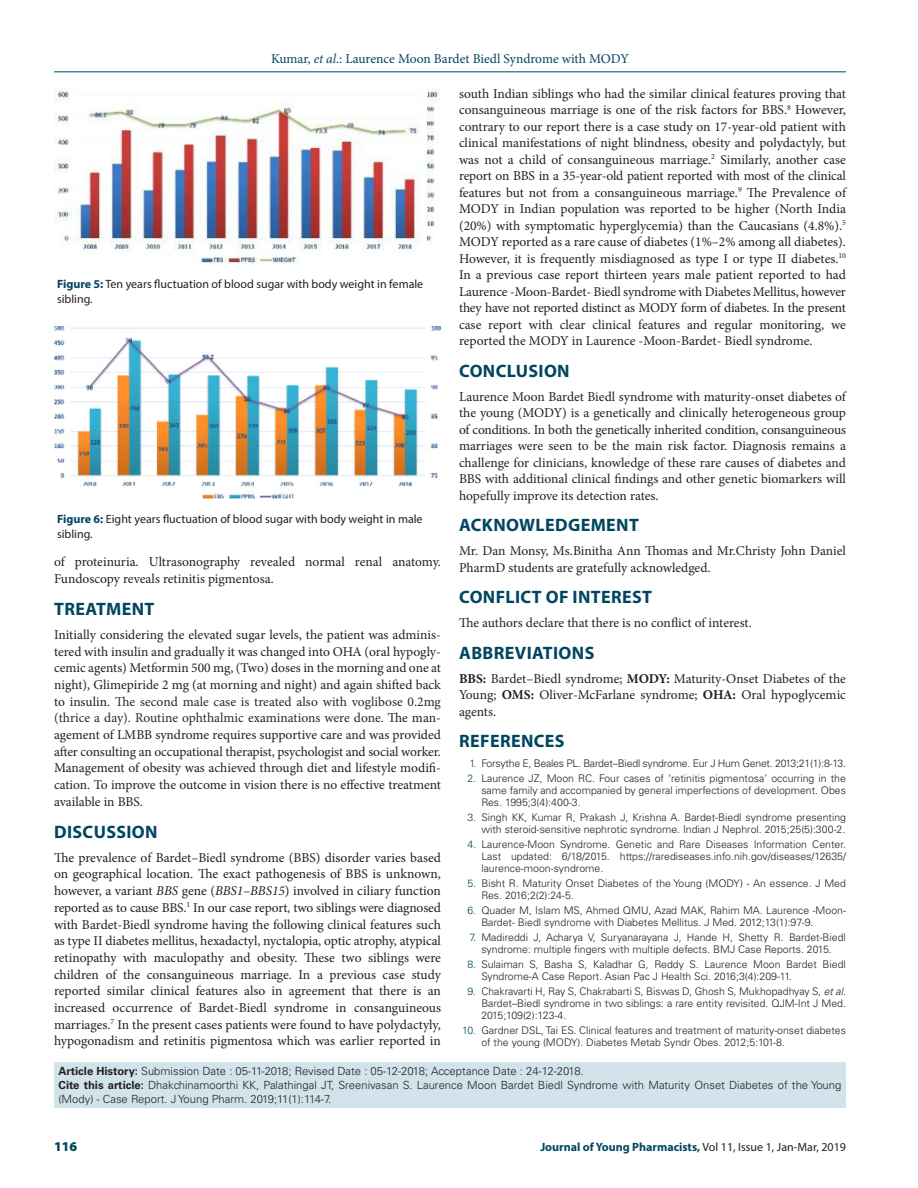
<style>
.page{position:relative;width:918px;height:1188px;background:#fff}
.page>*{position:absolute;margin:0;border:0;box-sizing:border-box;transform-origin:0 0}
._1_HD{font:700 18px "Myriad Pro";letter-spacing:.02em;color:#004661}
.TXT{font:13.5px/16.5px "Minion Pro";letter-spacing:-.005em;color:#231f20;text-align:justify}
.t1{font:13.5px "Minion Pro";letter-spacing:-.005em;color:#004661}
.LRH{font:900 13.5px "Myriad Pro";color:#004661}
.FIG_CAP{font:12px/15px "Myriad Pro";color:#231f20}
.LRH-2{font:700 12px "Myriad Pro";color:#004661}
.ABS_TXT{font:300 11.25px/14.2px "Univers LT Std";color:#231f20}
.t2{font:300 10.5px/12px "Univers LT Std";color:#231f20}
.t3{font:300 10.5px "Univers LT Std";letter-spacing:-.02em;color:#231f20}
.s1{font-style:italic}
.s2{font-weight:700;color:#004661}
.s3{color:#2a2a2a}
.s4{font-weight:700}
.s5{color:#004661}
.s6{font-weight:400;color:#231f20}
</style>
<div class="page">
<hr style="left:54px;top:72px;width:792px;height:1px;background:#004661">
<img style="left:55px;top:88px;width:385px;height:176px">
<img style="left:54px;top:326px;width:387px;height:173px">
<div style="left:54px;top:1062px;width:792px;height:46px;background:#d2e3eb"></div>
<p class="t1" style="left:271px;top:50px;width:359px">Kumar, <span class="s1">et al</span>.: Laurence Moon Bardet Biedl Syndrome with MODY</p>
<p class="FIG_CAP" style="left:57px;top:276px;width:368px"><span class="s2">Figure 5:</span> Ten years fluctuation of blood sugar with body weight in female sibling.</p>
<p class="FIG_CAP" style="left:57px;top:511px;width:367px"><span class="s2">Figure 6:</span> Eight years fluctuation of blood sugar with body weight in male sibling.</p>
<p class="TXT" style="left:54px;top:554px;width:389px">of proteinuria. Ultrasonography revealed normal renal anatomy.<br>Fundoscopy reveals retinitis pigmentosa.</p>
<p class="_1_HD" style="left:54px;top:597px;width:102px">TREATMENT</p>
<p class="TXT" style="left:54px;top:626px;width:389px">Initially considering the elevated sugar levels, the patient was adminis&shy;tered with insulin and gradually it was changed into OHA (oral hypogly&shy;cemic agents) Metformin 500 mg, (Two) doses in the morning and one at night), Glimepiride 2 mg (at morning and night) and again shifted back to insulin. <span class="s3">The second male case is treated also with voglibose 0.2mg (thrice a day). Routine ophthalmic examinations were done.</span> The man&shy;agement of LMBB syndrome requires supportive care and was provided after consulting an occupational therapist, psychologist and social worker.<br>Management of obesity was achieved through diet and lifestyle modifi&shy;cation. To improve the outcome in vision there is no effective treatment available in BBS.</p>
<p class="_1_HD" style="left:54px;top:820px;width:105px">DISCUSSION</p>
<p class="TXT" style="left:54px;top:849px;width:389px">The prevalence of Bardet–Biedl syndrome (BBS) disorder varies based on geographical location. The exact pathogenesis of BBS is unknown, however, a variant <span class="s1">BBS</span> gene (<span class="s1">BBS1–BBS15</span>) involved in ciliary function reported as to cause BBS.<sup>1</sup> In our case report, two siblings were diagnosed with Bardet-Biedl syndrome having the following clinical features such as type II diabetes mellitus, hexadactyl, nyctalopia, optic atrophy, atypical retinopathy with maculopathy and obesity. These two siblings were children of the consanguineous marriage. In a previous case study reported similar clinical features also in agreement that there is an increased occurrence of Bardet-Biedl syndrome in consanguineous marriages.<sup>7</sup> In the present cases patients were found to have polydactyly, hypogonadism and retinitis pigmentosa which was earlier reported in</p>
<p class="TXT" style="left:459px;top:85px;width:389px">south Indian siblings who had the similar clinical features proving that consanguineous marriage is one of the risk factors for BBS.<sup>8</sup> However, contrary to our report there is a case study on 17-year-old patient with clinical manifestations of night blindness, obesity and polydactyly, but was not a child of consanguineous marriage.<sup>2</sup> Similarly, another case report on BBS in a 35-year-old patient reported with most of the clinical features but not from a consanguineous marriage.<sup>9</sup> The Prevalence of MODY in Indian population was reported to be higher (North India (20%) with symptomatic hyperglycemia) than the Caucasians (4.8%).<sup>5<br></sup>MODY reported as a rare cause of diabetes (1%–2% among all diabetes).<br>However, it is frequently misdiagnosed as type I or type II diabetes.<sup>10<br></sup>In a previous case report thirteen years male patient reported to had Laurence -Moon-Bardet- Biedl syndrome with Diabetes Mellitus, however they have not reported distinct as MODY form of diabetes. In the present case report with clear clinical features and regular monitoring, we reported the MODY in Laurence -Moon-Bardet- Biedl syndrome.</p>
<p class="_1_HD" style="left:459px;top:359px;width:112px">CONCLUSION</p>
<p class="TXT" style="left:459px;top:388px;width:389px">Laurence Moon Bardet Biedl syndrome with maturity-onset diabetes of the young (MODY) is a genetically and clinically heterogeneous group of conditions. In both the genetically inherited condition, consanguineous marriages were seen to be the main risk factor. Diagnosis remains a challenge for clinicians, knowledge of these rare causes of diabetes and BBS with additional clinical findings and other genetic biomarkers will hopefully improve its detection rates.</p>
<p class="_1_HD" style="left:459px;top:514px;width:181px">ACKNOWLEDGEMENT</p>
<p class="TXT" style="left:459px;top:543px;width:389px">Mr. Dan Monsy, Ms.Binitha Ann Thomas and Mr.Christy John Daniel<br>PharmD students are gratefully acknowledged.</p>
<p class="_1_HD" style="left:459px;top:586px;width:194px">CONFLICT OF INTEREST</p>
<p class="TXT" style="left:459px;top:615px;width:294px">The authors declare that there is no conflict of interest.</p>
<p class="_1_HD" style="left:459px;top:641px;width:137px">ABBREVIATIONS</p>
<p class="TXT" style="left:459px;top:670px;width:389px"><span class="s4">BBS:</span> Bardet–Biedl syndrome; <span class="s4">MODY:</span> Maturity-Onset Diabetes of the Young; <span class="s4">OMS:</span> Oliver-McFarlane syndrome; <span class="s4">OHA:</span> Oral hypoglycemic agents.</p>
<p class="_1_HD" style="left:459px;top:730px;width:107px">REFERENCES</p>
<p class="t3" style="left:469px;top:757px;width:378px"><span class="s5">1.</span> Forsythe E, Beales PL. Bardet–Biedl syndrome. Eur J Hum Genet. 2013;21(1):8-13.</p>
<p class="t2" style="left:481px;top:772px;width:366px;text-align:justify;text-indent:-14px"><span class="s5">2.</span> Laurence JZ, Moon RC. Four cases of ‘retinitis pigmentosa’ occurring in the same family and accompanied by general imperfections of development. Obes Res. 1995;3(4):400-3.</p>
<p class="t2" style="left:467px;top:811px;width:380px;text-align:right"><span class="s5">3.</span> Singh KK, Kumar R, Prakash J, Krishna A. Bardet-Biedl syndrome presenting with steroid-sensitive nephrotic syndrome. Indian J Nephrol. 2015;25(5):300-2.</p>
<p class="t2" style="left:481px;top:838px;width:366px;text-align:justify;text-indent:-14px"><span class="s5">4.</span> Laurence-Moon Syndrome. Genetic and Rare Diseases Information Center.<br>Last updated: 6/18/2015. https://rarediseases.info.nih.gov/diseases/12635/ laurence-moon-syndrome.</p>
<p class="t2" style="left:481px;top:877px;width:366px;text-indent:-14px"><span class="s5">5.</span> Bisht R. Maturity Onset Diabetes of the Young (MODY) - An essence. J Med<br>Res. 2016;2(2):24-5.</p>
<p class="t2" style="left:481px;top:904px;width:366px;text-indent:-14px"><span class="s5">6.</span> Quader M, Islam MS, Ahmed QMU, Azad MAK, Rahim MA. Laurence -Moon-<br>Bardet- Biedl syndrome with Diabetes Mellitus. J Med. 2012;13(1):97-9.</p>
<p class="t2" style="left:470px;top:931px;width:378px;text-align:center"><span class="s5">7.</span> Madireddi J, Acharya V, Suryanarayana J, Hande H, Shetty R. Bardet-Biedl syndrome: multiple fingers with multiple defects. BMJ Case Reports. 2015.</p>
<p class="t2" style="left:481px;top:958px;width:366px;text-indent:-14px"><span class="s5">8.</span> Sulaiman S, Basha S, Kaladhar G, Reddy S. Laurence Moon Bardet Biedl<br>Syndrome-A Case Report. Asian Pac J Health Sci. 2016;3(4):209-11.</p>
<p class="t2" style="left:481px;top:985px;width:366px;text-align:justify;text-indent:-14px"><span class="s5">9.</span> Chakravarti H, Ray S, Chakrabarti S, Biswas D, Ghosh S, Mukhopadhyay S, <span class="s1">et al.<br></span>Bardet–Biedl syndrome in two siblings: a rare entity revisited. QJM-Int J Med.<br>2015;109(2):123-4.</p>
<p class="t2" style="left:481px;top:1024px;width:366px;text-indent:-19px"><span class="s5">10.</span> Gardner DSL, Tai ES. Clinical features and treatment of maturity-onset diabetes of the young (MODY). Diabetes Metab Syndr Obes. 2012;5:101-8.</p>
<p class="ABS_TXT" style="left:58px;top:1063px;width:527px"><span class="s4">Article History:</span> Submission Date : 05-11-2018; Revised Date : 05-12-2018; Acceptance Date : 24-12-2018.</p>
<p class="ABS_TXT" style="left:58px;top:1078px;width:784px"><span class="s4">Cite this article:</span> Dhakchinamoorthi KK, Palathingal JT, Sreenivasan S. Laurence Moon Bardet Biedl Syndrome with Maturity Onset Diabetes of the Young (Mody) - Case Report. J Young Pharm. 2019;11(1):114-7.</p>
<p class="LRH" style="left:54px;top:1137px;width:25px">116</p>
<p class="LRH-2" style="left:540px;top:1139px;width:307px">Journal of Young Pharmacists, <span class="s6">Vol 11, Issue 1, Jan-Mar, 2019</span></p>
</div>
